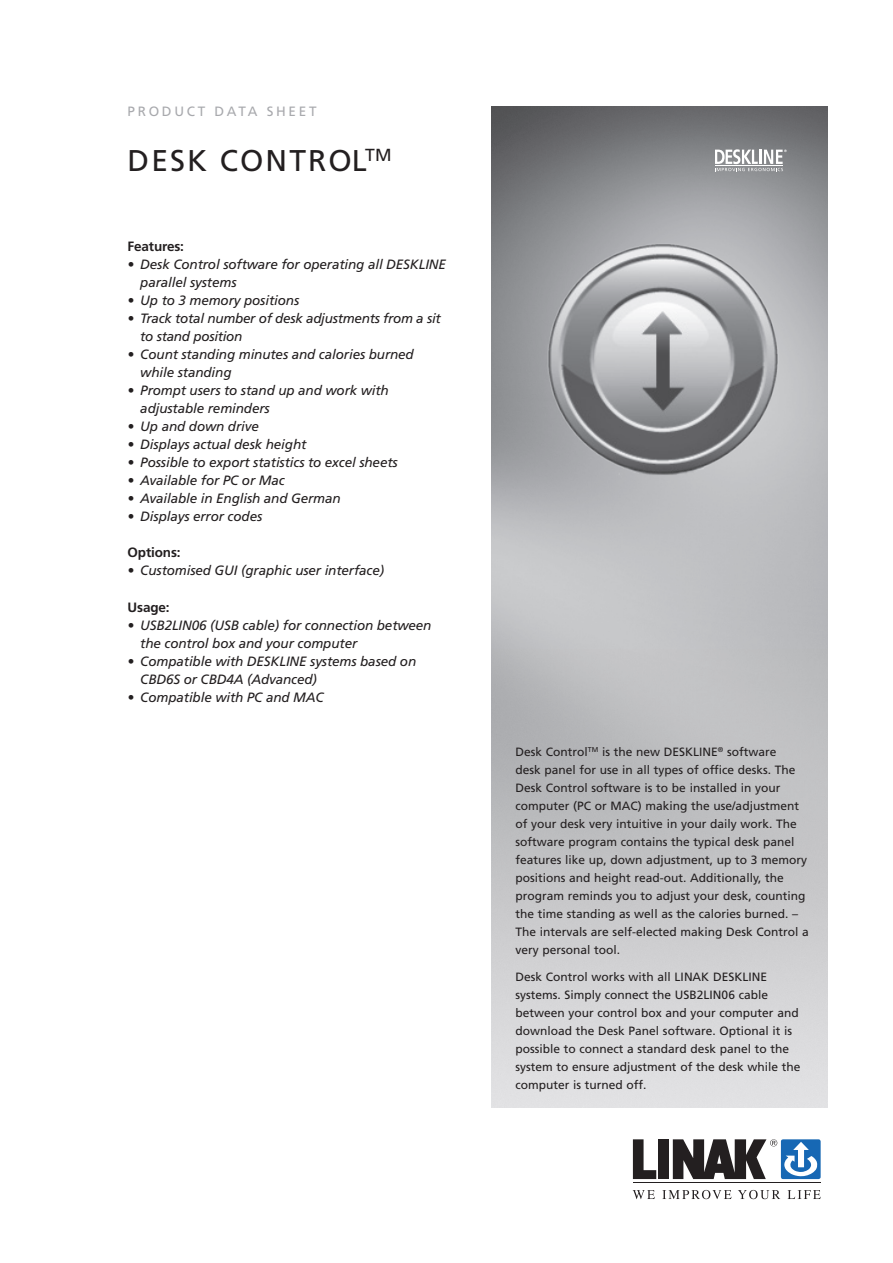
<style>
.page{position:relative;width:893px;height:1263px;background:#fff}
.page>*{position:absolute;margin:0;border:0;box-sizing:border-box;transform-origin:0 0}
.t1{font:30px "Frutiger";letter-spacing:.07em;color:#231f20}
.t2{font:italic 13.5px "Frutiger";letter-spacing:-.01em;color:#231f20}
.t3{font:700 13.5px "Frutiger";letter-spacing:-.01em;color:#231f20}
.t4{font:13.5px "Frutiger";letter-spacing:.2em;color:#a8a9ad}
.Normal{font:12px/18px "Frutiger";color:#231f20}
</style>
<div class="page">
<svg style="left:633px;top:1139px;width:23px;height:40px"></svg>
<div style="left:658px;top:1139px;width:11px;height:40px;background:#231f20"></div>
<svg style="left:633px;top:1190px;width:22px;height:9px"></svg>
<svg style="left:662px;top:1190px;width:70px;height:9px"></svg>
<svg style="left:738px;top:1190px;width:42px;height:9px"></svg>
<svg style="left:788px;top:1190px;width:33px;height:9px"></svg>
<hr style="left:633px;top:1182px;width:188px;height:1px;background:#231f20">
<svg style="left:673px;top:1139px;width:148px;height:40px"></svg>
<img style="left:492px;top:106px;width:335px;height:1002px">
<svg style="left:715px;top:149px;width:72px;height:22px"></svg>
<div style="left:492px;top:649px;width:336px;height:458px;background:linear-gradient(to bottom,#b3b3b6,#dedee0)"></div>
<img style="left:533px;top:234px;width:259px;height:255px">
<p class="t4" style="left:128px;top:104px;width:190px">PRODUCT DATA SHEET</p>
<p class="t1" style="left:128px;top:143px;width:265px">DESK CONTROL<sup>TM</sup></p>
<p class="t3" style="left:128px;top:239px;width:58px">Features:</p>
<p class="t2" style="left:128px;top:257px;width:320px">• Desk Control software for operating all DESKLINE</p>
<p class="t2" style="left:140px;top:275px;width:98px">parallel systems</p>
<p class="t2" style="left:128px;top:293px;width:173px">• Up to 3 memory positions</p>
<p class="t2" style="left:128px;top:311px;width:315px">• Track total number of desk adjustments from a sit</p>
<p class="t2" style="left:140px;top:329px;width:104px">to stand position</p>
<p class="t2" style="left:128px;top:347px;width:288px">• Count standing minutes and calories burned</p>
<p class="t2" style="left:140px;top:365px;width:93px">while standing</p>
<p class="t2" style="left:128px;top:383px;width:263px">• Prompt users to stand up and work with</p>
<p class="t2" style="left:140px;top:401px;width:131px">adjustable reminders</p>
<p class="t2" style="left:128px;top:419px;width:133px">• Up and down drive</p>
<p class="t2" style="left:128px;top:437px;width:180px">• Displays actual desk height</p>
<p class="t2" style="left:128px;top:455px;width:272px">• Possible to export statistics to excel sheets</p>
<p class="t2" style="left:128px;top:473px;width:159px">• Available for PC or Mac</p>
<p class="t2" style="left:128px;top:491px;width:215px">• Available in English and German</p>
<p class="t2" style="left:128px;top:509px;width:136px">• Displays error codes</p>
<p class="t3" style="left:128px;top:545px;width:55px">Options:</p>
<p class="t2" style="left:128px;top:563px;width:258px">• Customised GUI (graphic user interface)</p>
<p class="t3" style="left:128px;top:599px;width:44px">Usage:</p>
<p class="t2" style="left:128px;top:617px;width:305px">• USB2LIN06 (USB cable) for connection between</p>
<p class="t2" style="left:140px;top:635px;width:218px">the control box and your computer</p>
<p class="t2" style="left:128px;top:653px;width:290px">• Compatible with DESKLINE systems based on</p>
<p class="t2" style="left:140px;top:671px;width:178px">CBD6S or CBD4A (Advanced)</p>
<p class="t2" style="left:128px;top:689px;width:198px">• Compatible with PC and MAC</p>
<p class="Normal" style="left:516px;top:743px;width:295px">Desk Control<sup>TM</sup> is the new DESKLINE<sup>®</sup> software<br>desk panel for use in all types of office desks. The Desk Control software is to be installed in your computer (PC or MAC) making the use/adjustment of your desk very intuitive in your daily work. The software program contains the typical desk panel features like up, down adjustment, up to 3 memory positions and height read-out. Additionally, the program reminds you to adjust your desk, counting the time standing as well as the calories burned. – The intervals are self-elected making Desk Control a very personal tool.</p>
<p class="Normal" style="left:516px;top:967px;width:286px">Desk Control works with all LINAK DESKLINE systems. Simply connect the USB2LIN06 cable between your control box and your computer and download the Desk Panel software. Optional it is possible to connect a standard desk panel to the system to ensure adjustment of the desk while the computer is turned off.</p>
</div>
